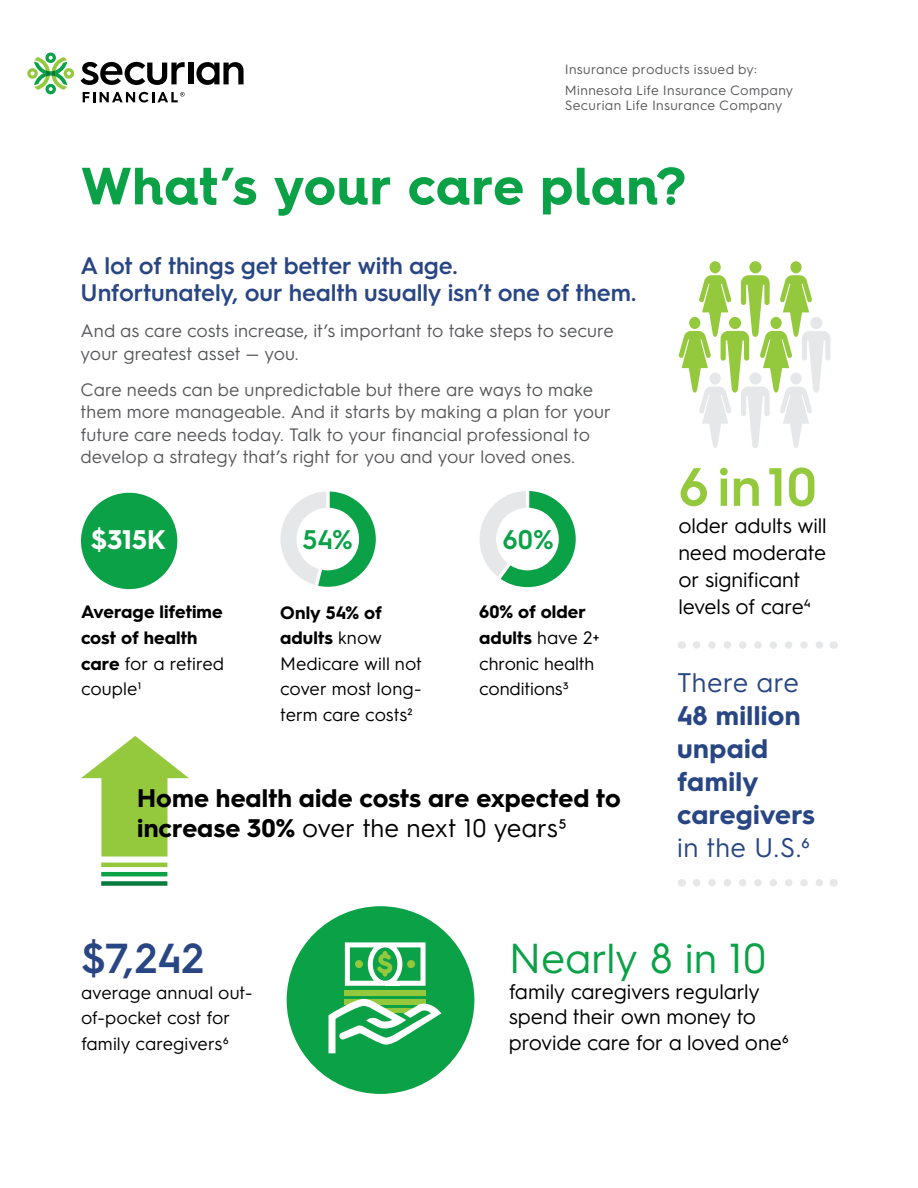
<style>
.page{position:relative;width:918px;height:1188px;background:#fff}
.page>*{position:absolute;margin:0;border:0;box-sizing:border-box;transform-origin:0 0}
.t1{font:600 54px "Hurme Geometric Sans 3";color:#95c93d}
.t2{font:700 52.5px "Hurme Geometric Sans 4";letter-spacing:.015em;color:#0aa147}
.t3{font:42px "Hurme Geometric Sans 3";letter-spacing:-.005em;color:#0aa147}
.t4{font:600 42px "Hurme Geometric Sans 3";color:#294684}
.t5{font:700 27px/33px "Hurme Geometric Sans 3";letter-spacing:.015em;color:#294684}
.t6{font:27px "Hurme Geometric Sans 3";letter-spacing:.015em;color:#294684}
.t7{font:600 27px "Hurme Geometric Sans 3";color:#0aa147}
.t8{font:700 27px "Hurme Geometric Sans 3";color:#fff}
.t9{font:700 25.5px/30px "Hurme Geometric Sans 3";color:#000}
.t10{font:600 24px/27px "Hurme Geometric Sans 3";letter-spacing:-.005em;color:#294684}
.t11{font:21px/25.5px "Hurme Geometric Sans 3";letter-spacing:-.005em;color:#000}
.t12{font:18px/22.5px "Hurme Geometric Sans 3";color:#58595b}
.t13{font:18px/25.5px "Hurme Geometric Sans 3";letter-spacing:-.005em;color:#000}
.t14{font:700 18px "Hurme Geometric Sans 3";color:#000}
.t15{font:13.5px/21.8px "Hurme Geometric Sans 3";letter-spacing:.025em;color:#58595b}
.s1{font-weight:700}
.s2{font-weight:400}
</style>
<div class="page">
<svg style="left:27px;top:53px;width:47px;height:41px"></svg>
<svg style="left:81px;top:62px;width:104px;height:23px"></svg>
<div style="left:188px;top:63px;width:5px;height:21px;background:#000"></div>
<svg style="left:196px;top:62px;width:48px;height:23px"></svg>
<svg style="left:83px;top:92px;width:102px;height:11px"></svg>
<div style="left:287px;top:906px;width:187px;height:188px;background:#0aa147;border-radius:50%"></div>
<div style="left:710px;top:261px;width:11px;height:12px;background:#95c93d;border-radius:50%"></div>
<div style="left:790px;top:261px;width:12px;height:12px;background:#95c93d;border-radius:50%"></div>
<div style="left:749px;top:261px;width:13px;height:12px;background:#95c93d;border-radius:50%"></div>
<svg style="left:679px;top:275px;width:152px;height:173px"></svg>
<div style="left:81px;top:493px;width:96px;height:96px;background:#0aa147;border-radius:50%"></div>
<div style="left:345px;top:990px;width:81px;height:5px;background:#94c93d"></div>
<svg style="left:345px;top:942px;width:81px;height:44px"></svg>
<svg style="left:329px;top:999px;width:112px;height:54px"></svg>
<svg style="left:280px;top:491px;width:96px;height:96px"></svg>
<svg style="left:479px;top:491px;width:97px;height:97px"></svg>
<svg style="left:697px;top:641px;width:126px;height:8px"></svg>
<svg style="left:697px;top:879px;width:126px;height:7px"></svg>
<svg style="left:81px;top:736px;width:108px;height:121px"></svg>
<hr style="left:101px;top:863px;width:66px;height:4px;background:#95c93d">
<hr style="left:101px;top:872px;width:66px;height:4px;background:#0aa147">
<div style="left:101px;top:881px;width:66px;height:5px;background:#047a3e"></div>
<div style="left:296px;top:508px;width:63px;height:62px;background:#fff;border-radius:50%"></div>
<div style="left:496px;top:508px;width:63px;height:62px;background:#fff;border-radius:50%"></div>
<p class="t15" style="left:565px;top:57px;width:230px">Insurance products issued by:<br>Minnesota Life Insurance Company</p>
<p class="t15" style="left:565px;top:94px;width:219px">Securian Life Insurance Company</p>
<h2 class="t2" style="left:81px;top:149px;width:607px">What’s your care plan?</h2>
<h3 class="t10" style="left:81px;top:251px;width:557px">A lot of things get better with age.<br>Unfortunately, our health usually isn’t one of them.</h3>
<p class="t12" style="left:81px;top:319px;width:535px">And as care costs increase, it’s important to take steps to secure your greatest asset — you.</p>
<p class="t12" style="left:81px;top:377px;width:532px">Care needs can be unpredictable but there are ways to make them more manageable. And it starts by making a plan for your future care needs today. Talk to your financial professional to develop a strategy that’s right for you and your loved ones.</p>
<h3 class="t8" style="left:91px;top:520px;width:76px">$315K</h3>
<h3 class="t7" style="left:302px;top:520px;width:52px">54%</h3>
<h3 class="t7" style="left:503px;top:520px;width:53px">60%</h3>
<h1 class="t1" style="left:678px;top:449px;width:140px">6 in 10</h1>
<p class="t11" style="left:678px;top:511px;width:150px;line-height:27px;text-align:justify">older adults will need moderate or significant</p>
<p class="t14" style="left:81px;top:600px;width:143px">Average lifetime</p>
<p class="t11" style="left:678px;top:592px;width:135px">levels of care⁴</p>
<p class="t13" style="left:81px;top:624px;width:145px"><span class="s1">cost of health care</span> for a retired couple¹</p>
<p class="t13" style="left:280px;top:598px;width:144px"><span class="s1">Only 54% of adults</span> know<br>Medicare will not cover most long&shy;term care costs²</p>
<p class="t13" style="left:479px;top:598px;width:122px"><span class="s1">60% of older adults</span> have 2+ chronic health conditions³</p>
<h3 class="t6" style="left:677px;top:664px;width:123px">There are</h3>
<h3 class="t5" style="left:677px;top:697px;width:139px">48 million unpaid family caregivers</h3>
<h3 class="t6" style="left:677px;top:829px;width:135px">in the U.S.⁶</h3>
<h3 class="t9" style="left:137px;top:781px;width:485px">Home health aide costs are expected to increase 30% <span class="s2">over the next 10 years⁵</span></h3>
<h3 class="t4" style="left:81px;top:929px;width:125px">$7,242</h3>
<p class="t13" style="left:81px;top:979px;width:173px">average annual out&shy;of-pocket cost for family caregivers⁶</p>
<h3 class="t3" style="left:509px;top:929px;width:259px">Nearly 8 in 10</h3>
<p class="t11" style="left:509px;top:978px;width:282px">family caregivers regularly spend their own money to provide care for a loved one⁶</p>
</div>
